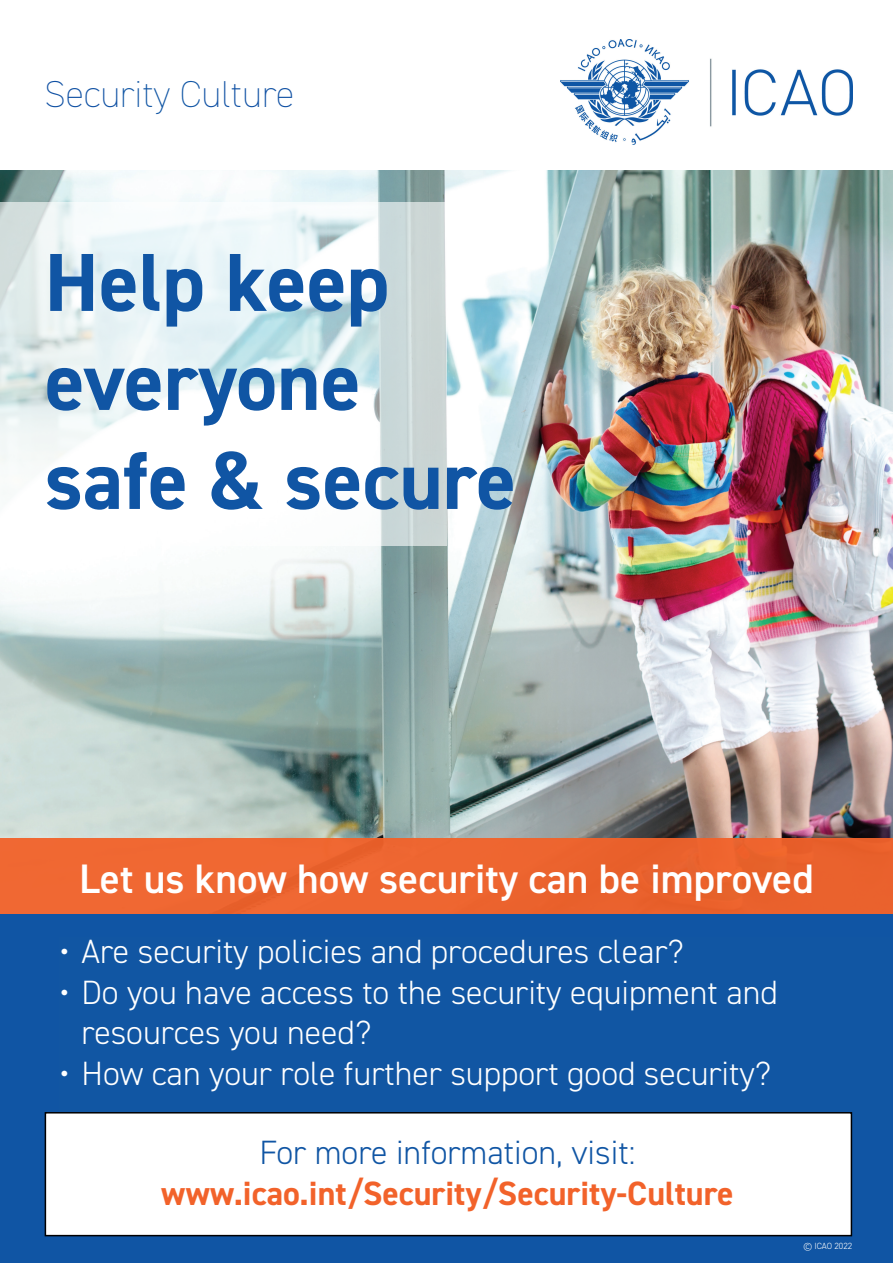
<style>
.page{position:relative;width:893px;height:1263px;background:#fff}
.page>*{position:absolute;margin:0;border:0;box-sizing:border-box;transform-origin:0 0}
.t1{font:700 82.5px/99px "DIN2014";color:#1055a4}
.t2{font:600 41.25px "DIN2014";color:#fff}
.t3{font:200 37.5px "DIN2014";color:#0f50a3}
.t4{font:300 33.75px/40.5px "DIN2014";color:#fff}
.t5{font:700 33.75px "DIN2014";color:#f2622a}
.t6{font:300 33.75px "DIN2014";color:#1055a4}
.t7{font:300 9px "DIN2014";color:#fff}
.s1{color:#1055a4}
</style>
<div class="page">
<img style="left:561px;top:39px;width:291px;height:106px">
<img style="left:0;top:170px;width:893px;height:668px">
<div style="left:0;top:914px;width:893px;height:349px;background:#1055a4"></div>
<div style="left:0;top:838px;width:893px;height:76px;background:#f2622a"></div>
<svg style="left:0;top:202px;width:446px;height:344px"></svg>
<div style="left:45px;top:1112px;width:807px;height:124px;background:#fff;border:2px solid #000001"></div>
<p class="t3" style="left:45px;top:71px;width:251px">Secu<span class="s1">rity C</span>ulture</p>
<h1 class="t1" style="left:45px;top:232px;width:473px">Help keep everyone safe &amp; secure</h1>
<p class="t2" style="left:79px;top:851px;width:736px">Let us know how security can be improved</p>
<p class="t4" style="left:60px;top:932px;width:626px">• Are security policies and procedures clear?</p>
<p class="t4" style="left:81px;top:972px;width:698px;text-indent:-22px">• Do you have access to the security equipment and resources you need?</p>
<p class="t4" style="left:60px;top:1053px;width:713px">• How can your role further support good security?</p>
<p class="t6" style="left:259px;top:1132px;width:377px">For more information, visit:</p>
<p class="t5" style="left:161px;top:1171px;width:574px">www.icao.int/Security/Security-Culture</p>
<p class="t7" style="left:803px;top:1241px;width:50px">© ICAO 2022</p>
</div>
